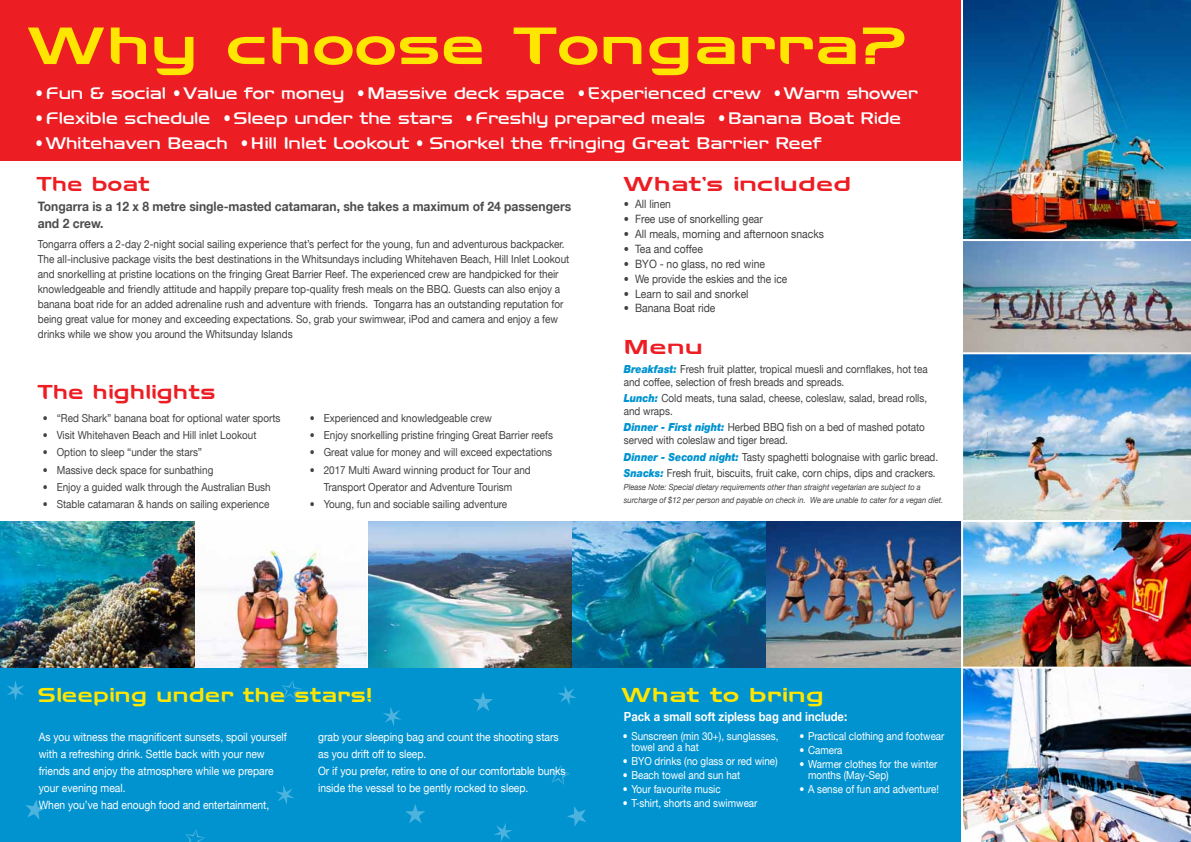
<style>
.page{position:relative;width:1191px;height:842px;background:#fff}
.page>*{position:absolute;margin:0;border:0;box-sizing:border-box;transform-origin:0 0}
.t1{font:500 52px "Holdabet";letter-spacing:-.03em;color:#ffe600}
.t2{font:500 20px "Holdabet";letter-spacing:-.025em;color:#ffe600;scale:.9 1}
.t3{font:500 20px "Holdabet";letter-spacing:-.025em;color:#ed1d24;scale:.9 1}
.t4{font:500 20px "Holdabet";letter-spacing:-.025em;color:#ed1d24}
.t5{font:500 20px "Holdabet";letter-spacing:-.025em;color:#ffe600}
.t6{font:300 16.6px "Holdabet";letter-spacing:-.045em;color:#fff;scale:.9 1}
.t7{font:700 13px/17px "Helvetica Neue LT";color:#4d4d4f;scale:.93 1}
.t8{font:700 12.5px "Helvetica Neue LT";color:#fff;scale:.9 1}
.t9{font:11.5px/17px "Helvetica Neue LT";color:#fff;scale:.9 1}
.t10{font:11.5px "Helvetica Neue LT";color:#414042;scale:.9 1}
.t11{font:11.5px "Helvetica Neue LT";color:#414042;scale:.88 1}
.t12{font:11.2px/15px "Helvetica Neue LT";color:#414042;scale:.9 1}
.t13{font:11.1px/13.2px "Helvetica Neue LT";color:#414042;scale:.89 1}
.t14{font:11px/17.3px "Helvetica Neue LT";color:#414042;text-align:center;scale:.9 1}
.t15{font:11px/11px "Helvetica Neue LT";color:#fff;scale:.89 1}
.t16{font:italic 8.4px/13px "Helvetica Neue LT";color:#414042;scale:.9 1}
.s1{font-family:"Helvetica Neue";font-weight:400}
.s2{font-weight:900;font-style:italic;color:#0093d0}
</style>
<div class="page">
<div style="left:0;top:0;width:1013px;height:160px;background:#ed1d24"></div>
<div style="left:595px;top:668px;width:596px;height:174px;background:#0093d0"></div>
<div style="left:0;top:668px;width:595px;height:174px;background:#0093d0"></div>
<img style="left:961px;top:0;width:230px;height:239px">
<img style="left:0;top:522px;width:366px;height:145px">
<img style="left:368px;top:522px;width:203px;height:145px">
<img style="left:573px;top:522px;width:388px;height:145px">
<svg style="left:282px;top:680px;width:19px;height:20px"></svg>
<svg style="left:185px;top:829px;width:20px;height:13px"></svg>
<svg style="left:550px;top:765px;width:20px;height:20px"></svg>
<svg style="left:7px;top:681px;width:17px;height:19px"></svg>
<svg style="left:558px;top:686px;width:18px;height:19px"></svg>
<svg style="left:276px;top:785px;width:18px;height:19px"></svg>
<svg style="left:494px;top:823px;width:18px;height:19px"></svg>
<svg style="left:473px;top:692px;width:20px;height:19px"></svg>
<svg style="left:405px;top:804px;width:20px;height:19px"></svg>
<svg style="left:26px;top:800px;width:19px;height:20px"></svg>
<svg style="left:567px;top:806px;width:19px;height:20px"></svg>
<img style="left:961px;top:669px;width:230px;height:173px">
<svg style="left:383px;top:707px;width:18px;height:19px"></svg>
<img style="left:961px;top:239px;width:230px;height:430px">
<h1 class="t1" style="left:28px;top:27px;width:883px">Why choose Tongarra?</h1>
<h3 class="t6" style="left:35px;top:87px;width:983px"><span class="s1">•</span> Fun &amp; social <span class="s1">•</span> Value for money <span class="s1">•</span> Massive deck space <span class="s1">•</span> Experienced crew <span class="s1">•</span> Warm shower</h3>
<h3 class="t6" style="left:35px;top:112px;width:964px"><span class="s1">•</span> Flexible schedule <span class="s1">•</span> Sleep under the stars <span class="s1">•</span> Freshly prepared meals <span class="s1">•</span> Banana Boat Ride</h3>
<h3 class="t6" style="left:35px;top:137px;width:875px"><span class="s1">•</span> Whitehaven Beach <span class="s1">•</span> Hill Inlet Lookout <span class="s1">•</span> Snorkel the fringing Great Barrier Reef</h3>
<h2 class="t3" style="left:37px;top:177px;width:128px">The boat</h2>
<h2 class="t4" style="left:624px;top:177px;width:230px">What’s included</h2>
<p class="t7" style="left:38px;top:197px;width:575px">Tongarra is a 12 x 8 metre single-masted catamaran, she takes a maximum of 24 passengers and 2 crew.</p>
<p class="t12" style="left:38px;top:237px;width:592px">Tongarra offers a 2-day 2-night social sailing experience that’s perfect for the young, fun and adventurous backpacker.<br>The all-inclusive package visits the best destinations in the Whitsundays including Whitehaven Beach, Hill Inlet Lookout and snorkelling at pristine locations on the fringing Great Barrier Reef. The experienced crew are handpicked for their knowledgeable and friendly attitude and happily prepare top-quality fresh meals on the BBQ. Guests can also enjoy a banana boat ride for an added adrenaline rush and adventure with friends. Tongarra has an outstanding reputation for being great value for money and exceeding expectations. So, grab your swimwear, iPod and camera and enjoy a few drinks while we show you around the Whitsunday Islands</p>
<h2 class="t3" style="left:38px;top:384px;width:200px">The highlights</h2>
<p class="t14" style="left:43px;top:409px;width:266px">• “Red Shark” banana boat for optional water sports</p>
<p class="t14" style="left:43px;top:426px;width:239px">• Visit Whitehaven Beach and Hill inlet Lookout</p>
<p class="t14" style="left:43px;top:444px;width:179px">• Option to sleep “under the stars”</p>
<p class="t14" style="left:43px;top:461px;width:191px">• Massive deck space for sunbathing</p>
<p class="t14" style="left:43px;top:478px;width:255px">• Enjoy a guided walk through the Australian Bush</p>
<p class="t14" style="left:43px;top:496px;width:253px">• Stable catamaran &amp; hands on sailing experience</p>
<p class="t14" style="left:310px;top:409px;width:204px">• Experienced and knowledgeable crew</p>
<p class="t14" style="left:310px;top:426px;width:272px">• Enjoy snorkelling pristine fringing Great Barrier reefs</p>
<p class="t14" style="left:310px;top:444px;width:271px">• Great value for money and will exceed expectations</p>
<p class="t14" style="left:310px;top:461px;width:247px">• 2017 Multi Award winning product for Tour and<br>Transport Operator and Adventure Tourism</p>
<p class="t14" style="left:310px;top:496px;width:221px">• Young, fun and sociable sailing adventure</p>
<p class="t10" style="left:624px;top:197px;width:54px">• All linen</p>
<p class="t10" style="left:624px;top:212px;width:156px">• Free use of snorkelling gear</p>
<p class="t10" style="left:624px;top:227px;width:224px">• All meals, morning and afternoon snacks</p>
<p class="t10" style="left:624px;top:242px;width:89px">• Tea and coffee</p>
<p class="t10" style="left:624px;top:257px;width:158px">• BYO - no glass, no red wine</p>
<p class="t11" style="left:624px;top:272px;width:187px">• We provide the eskies and the ice</p>
<p class="t10" style="left:624px;top:287px;width:140px">• Learn to sail and snorkel</p>
<p class="t10" style="left:624px;top:301px;width:103px">• Banana Boat ride</p>
<h2 class="t4" style="left:624px;top:340px;width:82px">Menu</h2>
<p class="t13" style="left:624px;top:362px;width:343px"><span class="s2">Breakfast:</span> Fresh fruit platter, tropical muesli and cornflakes, hot tea and coffee, selection of fresh breads and spreads.</p>
<p class="t13" style="left:624px;top:391px;width:342px"><span class="s2">Lunch:</span> Cold meats, tuna salad, cheese, coleslaw, salad, bread rolls, and wraps.</p>
<p class="t13" style="left:624px;top:420px;width:340px"><span class="s2">Dinner - First night:</span> Herbed BBQ fish on a bed of mashed potato served with coleslaw and tiger bread.</p>
<p class="t13" style="left:624px;top:448px;width:355px;line-height:16.2px"><span class="s2">Dinner - Second night:</span> Tasty spaghetti bolognaise with garlic bread.<br><span class="s2">Snacks:</span> Fresh fruit, biscuits, fruit cake, corn chips, dips and crackers.</p>
<p class="t16" style="left:624px;top:480px;width:356px">Please Note: Special dietary requirements other than straight vegetarian are subject to a surcharge of $12 per person and payable on check in. We are unable to cater for a vegan diet.</p>
<h2 class="t2" style="left:38px;top:688px;width:374px">Sleeping under the stars!</h2>
<h2 class="t5" style="left:622px;top:688px;width:204px">What to bring</h2>
<p class="t9" style="left:39px;top:728px;width:277px">As you witness the magnificent sunsets, spoil yourself with a refreshing drink. Settle back with your new friends and enjoy the atmosphere while we prepare your evening meal.<br>When you’ve had enough food and entertainment,</p>
<p class="t9" style="left:318px;top:728px;width:277px">grab your sleeping bag and count the shooting stars as you drift off to sleep.<br>Or if you prefer, retire to one of our comfortable bunks inside the vessel to be gently rocked to sleep.</p>
<p class="t8" style="left:624px;top:709px;width:249px">Pack a small soft zipless bag and include:</p>
<p class="t15" style="left:631px;top:731px;width:167px;text-indent:-8px">• Sunscreen (min 30+), sunglasses, towel and a hat</p>
<p class="t15" style="left:623px;top:756px;width:175px">• BYO drinks (no glass or red wine)</p>
<p class="t15" style="left:623px;top:769px;width:133px">• Beach towel and sun hat</p>
<p class="t15" style="left:623px;top:783px;width:111px">• Your favourite music</p>
<p class="t15" style="left:623px;top:797px;width:153px">• T-shirt, shorts and swimwear</p>
<p class="t15" style="left:799px;top:731px;width:164px">• Practical clothing and footwear</p>
<p class="t15" style="left:799px;top:745px;width:50px">• Camera</p>
<p class="t15" style="left:808px;top:758px;width:147px;text-indent:-8px">• Warmer clothes for the winter months (May-Sep)</p>
<p class="t15" style="left:799px;top:783px;width:158px">• A sense of fun and adventure!</p>
</div>
